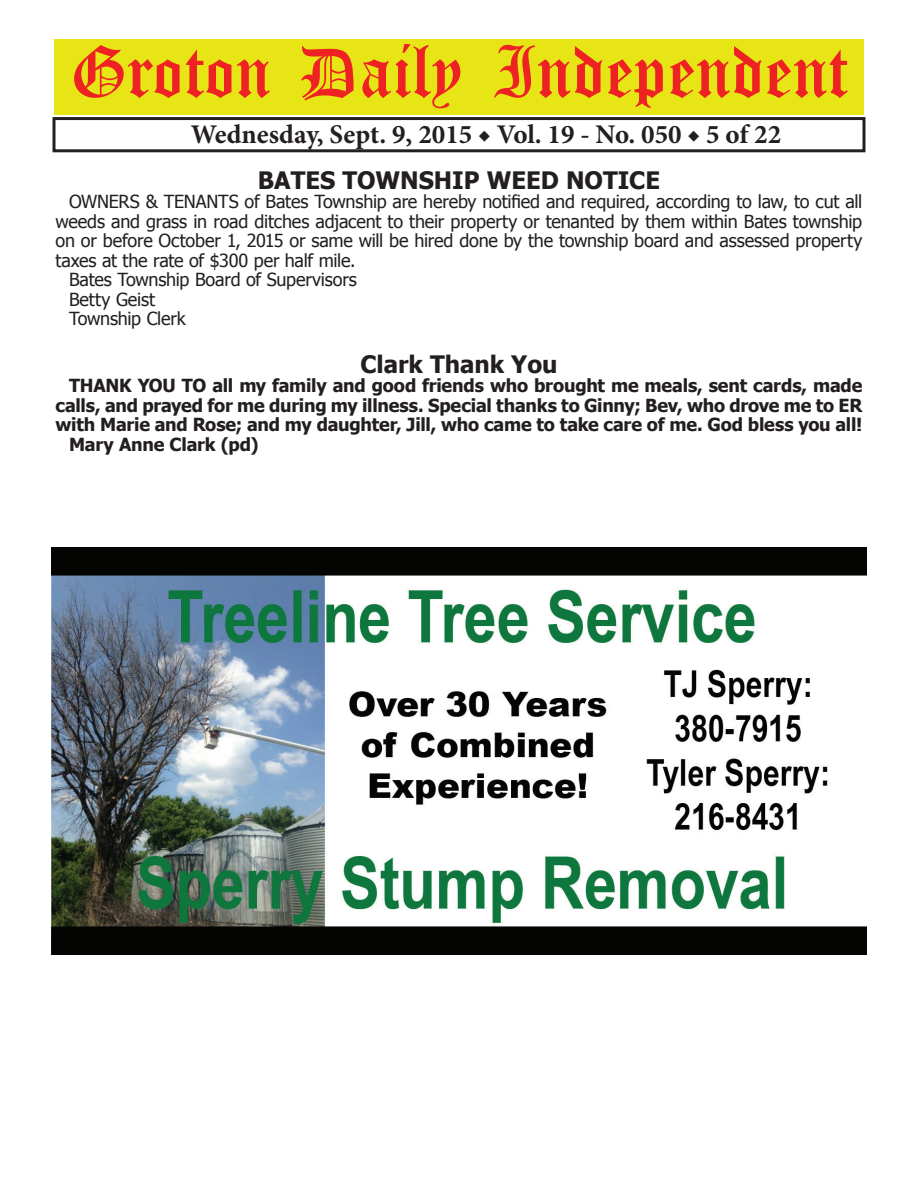
<style>
.page{position:relative;width:918px;height:1188px;background:#fff}
.page>*{position:absolute;margin:0;border:0;box-sizing:border-box;transform-origin:0 0}
.t1{font:54px "Old English Five";color:#ee2123}
.t2{font:700 27px "Minion Pro";color:#231f20}
.t3{font:700 24px "Tahoma";color:#231f20}
.t4{font:18px "Tahoma";letter-spacing:-.01em;color:#231f20}
.t5{font:700 18px "Tahoma";letter-spacing:-.01em;color:#231f20}
</style>
<div class="page">
<div style="left:52px;top:117px;width:814px;height:35px;border:3px solid #231f20"></div>
<div style="left:54px;top:40px;width:810px;height:75px;background:#e7e515"></div>
<img style="left:52px;top:548px;width:814px;height:407px">
<h1 class="t1" style="left:70px;top:47px;width:779px">Groton Daily Independent</h1>
<h2 class="t2" style="left:191px;top:116px;width:592px">Wednesday, Sept. 9, 2015 ◆ Vol. 19 - No. 050 ◆ 5 of 22</h2>
<h3 class="t3" style="left:258px;top:163px;width:404px">BATES TOWNSHIP WEED NOTICE</h3>
<p class="t4" style="left:69px;top:190px;width:795px">OWNERS &amp; TENANTS of Bates Township are hereby notified and required, according to law, to cut all</p>
<p class="t4" style="left:56px;top:209px;width:808px">weeds and grass in road ditches adjacent to their property or tenanted by them within Bates township</p>
<p class="t4" style="left:56px;top:229px;width:808px">on or before October 1, 2015 or same will be hired done by the township board and assessed property</p>
<p class="t4" style="left:56px;top:248px;width:302px">taxes at the rate of $300 per half mile.</p>
<p class="t4" style="left:69px;top:268px;width:289px">Bates Township Board of Supervisors</p>
<p class="t4" style="left:69px;top:287px;width:88px">Betty Geist</p>
<p class="t4" style="left:69px;top:307px;width:118px">Township Clerk</p>
<h3 class="t3" style="left:360px;top:347px;width:199px">Clark Thank You</h3>
<p class="t5" style="left:69px;top:373px;width:795px">THANK YOU TO all my family and good friends who brought me meals, sent cards, made</p>
<p class="t5" style="left:56px;top:392px;width:808px">calls, and prayed for me during my illness. Special thanks to Ginny; Bev, who drove me to ER</p>
<p class="t5" style="left:56px;top:412px;width:808px">with Marie and Rose; and my daughter, Jill, who came to take care of me. God bless you all!</p>
<p class="t5" style="left:69px;top:431px;width:191px">Mary Anne Clark (pd)</p>
</div>
